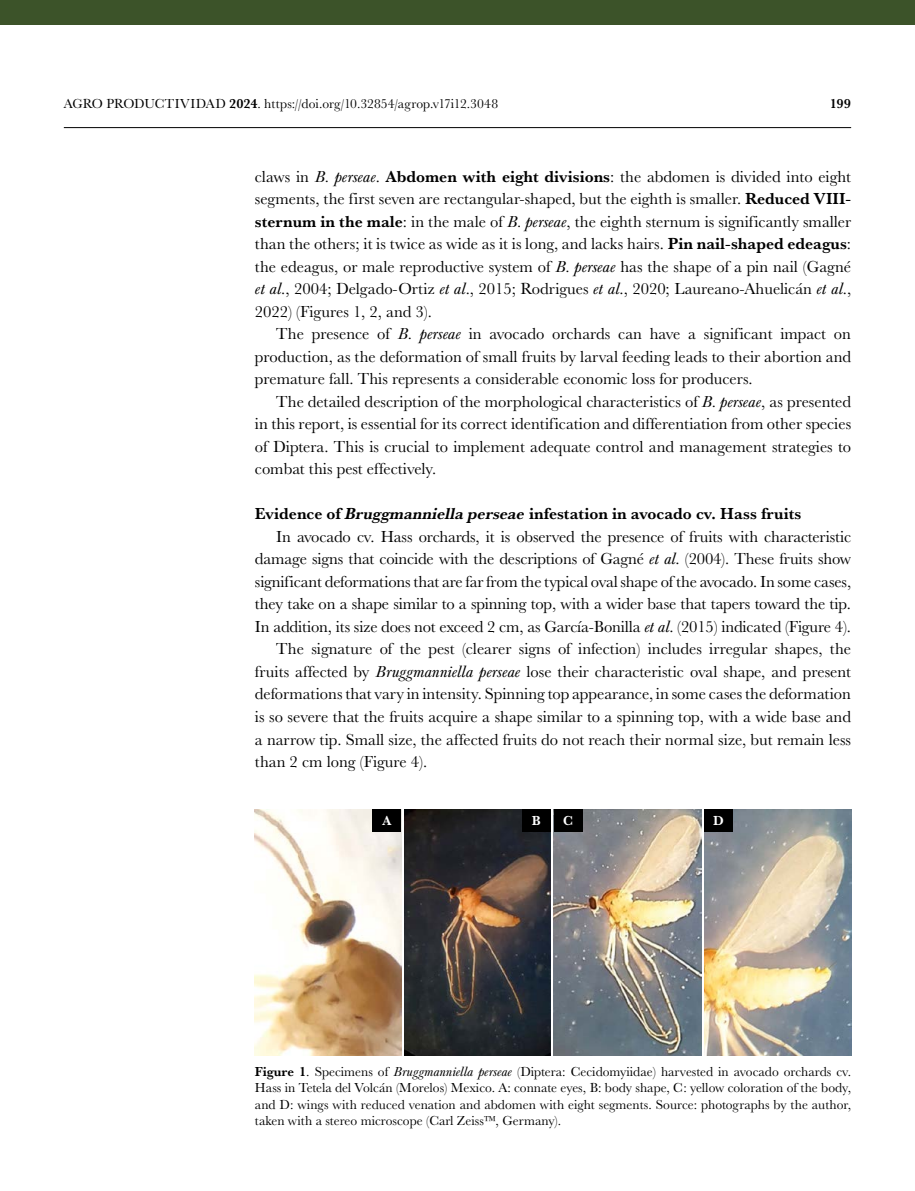
<style>
.page{position:relative;width:915px;height:1191px;background:#fff}
.page>*{position:absolute;margin:0;border:0;box-sizing:border-box;transform-origin:0 0}
.t1{font:16.5px/22.5px "Baskerville URW";color:#000;text-align:justify}
.t2{font:700 16.5px "Baskerville URW";color:#000}
.t3{font:13.5px/16.5px "Baskerville URW";color:#000;text-align:justify}
.t4{font:700 13.5px "Baskerville URW";color:#fff}
.t5{font:700 13.5px "Baskerville URW";color:#000}
.s1{font-weight:700}
.s2{font-style:italic}
</style>
<div class="page">
<hr style="left:64px;top:127px;width:786px;height:1px;background:#000">
<div style="left:0;top:0;width:914px;height:24px;background:#3c5329"></div>
<img style="left:255px;top:809px;width:146px;height:246px">
<img style="left:404px;top:809px;width:146px;height:246px">
<img style="left:553px;top:809px;width:147px;height:246px">
<img style="left:704px;top:809px;width:146px;height:246px">
<div style="left:372px;top:809px;width:29px;height:22px;background:#000"></div>
<div style="left:522px;top:809px;width:28px;height:22px;background:#000"></div>
<div style="left:553px;top:809px;width:29px;height:22px;background:#000"></div>
<div style="left:704px;top:809px;width:28px;height:22px;background:#000"></div>
<p class="t3" style="left:64px;top:95px;width:435px">AGRO PRODUCTIVIDAD <span class="s1">2024</span>. https://doi.org/10.32854/agrop.v17i12.3048</p>
<p class="t5" style="left:829px;top:94px;width:23px">199</p>
<p class="t1" style="left:255px;top:164px;width:597px">claws in <span class="s2">B. perseae</span>. <span class="s1">Abdomen with eight divisions</span>: the abdomen is divided into eight segments, the first seven are rectangular-shaped, but the eighth is smaller. <span class="s1">Reduced VIII&shy;sternum in the male</span>: in the male of <span class="s2">B. perseae</span>, the eighth sternum is significantly smaller than the others; it is twice as wide as it is long, and lacks hairs. <span class="s1">Pin nail-shaped edeagus</span>: the edeagus, or male reproductive system of <span class="s2">B. perseae</span> has the shape of a pin nail (Gagné <span class="s2">et al</span>., 2004; Delgado-Ortiz <span class="s2">et al</span>., 2015; Rodrigues <span class="s2">et al</span>., 2020; Laureano-Ahuelicán <span class="s2">et al</span>., 2022) (Figures 1, 2, and 3).</p>
<p class="t1" style="left:255px;top:322px;width:597px;text-indent:21px">The presence of <span class="s2">B. perseae</span> in avocado orchards can have a significant impact on production, as the deformation of small fruits by larval feeding leads to their abortion and premature fall. This represents a considerable economic loss for producers.</p>
<p class="t1" style="left:255px;top:389px;width:597px;text-indent:21px">The detailed description of the morphological characteristics of <span class="s2">B. perseae</span>, as presented in this report, is essential for its correct identification and differentiation from other species of Diptera. This is crucial to implement adequate control and management strategies to combat this pest effectively.</p>
<p class="t2" style="left:255px;top:502px;width:547px">Evidence of <span class="s2">Bruggmanniella perseae</span> infestation in avocado cv. Hass fruits</p>
<p class="t1" style="left:276px;top:524px;width:576px">In avocado cv. Hass orchards, it is observed the presence of fruits with characteristic</p>
<p class="t1" style="left:255px;top:547px;width:597px">damage signs that coincide with the descriptions of Gagné <span class="s2">et al</span>. (2004). These fruits show</p>
<p class="t1" style="left:255px;top:569px;width:597px">significant deformations that are far from the typical oval shape of the avocado. In some cases,</p>
<p class="t1" style="left:255px;top:592px;width:597px">they take on a shape similar to a spinning top, with a wider base that tapers toward the tip.</p>
<p class="t1" style="left:255px;top:615px;width:597px">In addition, its size does not exceed 2 cm, as García-Bonilla <span class="s2">et al</span>. (2015) indicated (Figure 4).</p>
<p class="t1" style="left:276px;top:637px;width:576px">The signature of the pest (clearer signs of infection) includes irregular shapes, the</p>
<p class="t1" style="left:255px;top:660px;width:597px">fruits affected by <span class="s2">Bruggmanniella perseae</span> lose their characteristic oval shape, and present</p>
<p class="t1" style="left:255px;top:682px;width:597px">deformations that vary in intensity. Spinning top appearance, in some cases the deformation</p>
<p class="t1" style="left:255px;top:705px;width:597px">is so severe that the fruits acquire a shape similar to a spinning top, with a wide base and</p>
<p class="t1" style="left:255px;top:727px;width:597px">a narrow tip. Small size, the affected fruits do not reach their normal size, but remain less</p>
<p class="t1" style="left:255px;top:750px;width:174px">than 2 cm long (Figure 4).</p>
<p class="t4" style="left:382px;top:810px;width:10px">A</p>
<p class="t4" style="left:531px;top:810px;width:10px">B</p>
<p class="t4" style="left:563px;top:810px;width:11px">C</p>
<p class="t4" style="left:713px;top:810px;width:12px">D</p>
<p class="t3" style="left:255px;top:1062px;width:597px"><span class="s1">Figure 1</span>. Specimens of <span class="s2">Bruggmanniella perseae</span> (Diptera: Cecidomyiidae) harvested in avocado orchards cv.<br>Hass in Tetela del Volcán (Morelos) Mexico. A: connate eyes, B: body shape, C: yellow coloration of the body, and D: wings with reduced venation and abdomen with eight segments. Source: photographs by the author, taken with a stereo microscope (Carl Zeiss™, Germany).</p>
</div>
